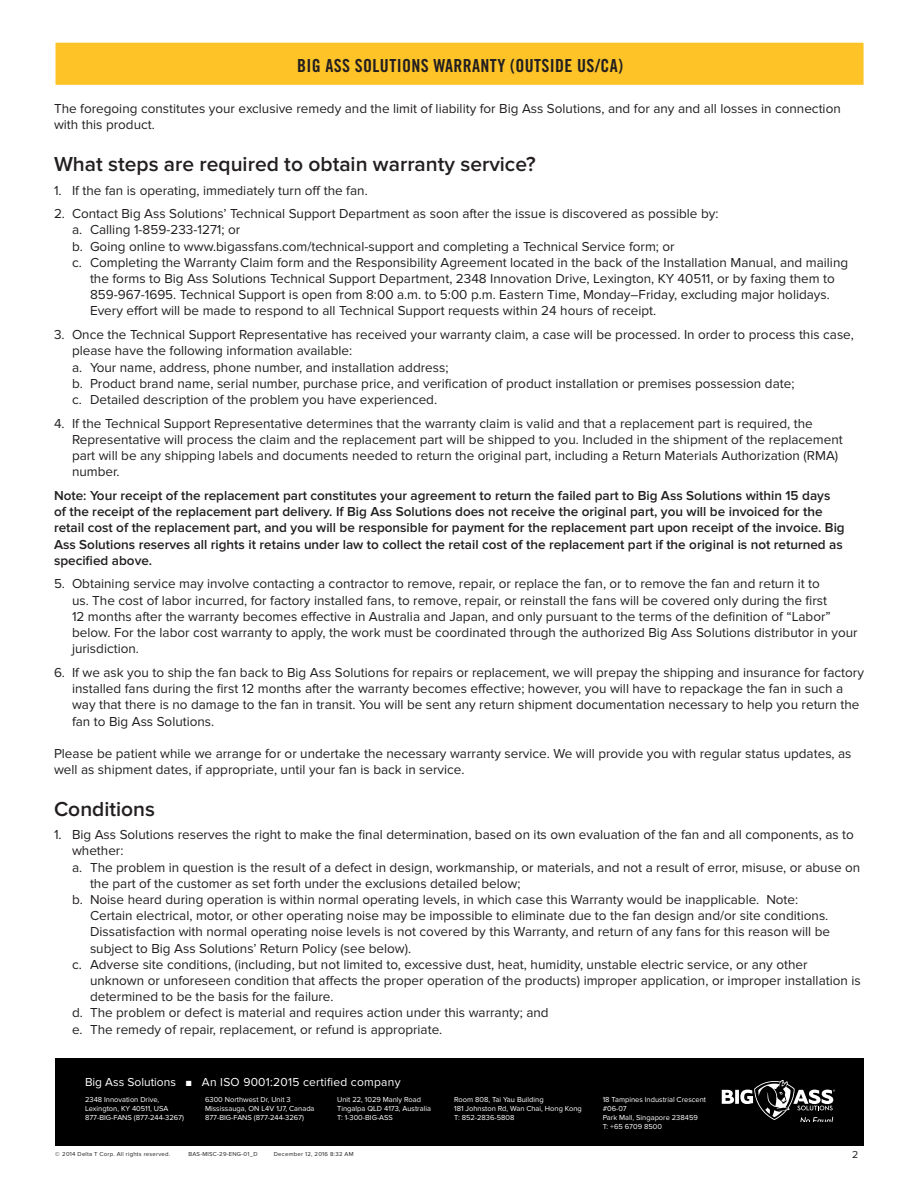
<style>
.page{position:relative;width:918px;height:1188px;background:#fff}
.page>*{position:absolute;margin:0;border:0;box-sizing:border-box;transform-origin:0 0}
.Heading_3{font:600 21px "Proxima Nova";color:#231f20}
.t1{font:18px "Trade Gothic LT Std Bd Cn 20";letter-spacing:.02em;color:#231f20}
.t2{font:13.5px/16.2px "Proxima Nova";color:#231f20}
.t3{font:600 13.5px/16.2px "Proxima Nova";color:#231f20}
.t4{font:12px "Proxima Nova";letter-spacing:.02em;color:#fff}
.t5{font:10.5px "Proxima Nova";color:#231f20}
.t6{font:7.5px/9px "Proxima Nova";color:#fff}
.t7{font:6px "Proxima Nova";letter-spacing:.04em;color:#231f20}
.s1{font-size:9px}
</style>
<div class="page">
<div style="left:54px;top:41px;width:811px;height:45px;background:#fec427;border:2px solid #fff"></div>
<div style="left:55px;top:1058px;width:809px;height:88px;background:#000"></div>
<svg style="left:722px;top:1080px;width:113px;height:42px"></svg>
<h2 class="t1" style="left:297px;top:55px;width:328px">BIG ASS SOLUTIONS WARRANTY (OUTSIDE US/CA)</h2>
<p class="t2" style="left:54px;top:101px;width:788px">The foregoing constitutes your exclusive remedy and the limit of liability for Big Ass Solutions, and for any and all losses in connection with this product.</p>
<p class="Heading_3" style="left:54px;top:152px;width:483px">What steps are required to obtain warranty service?</p>
<p class="t2" style="left:54px;top:182px;width:315px">1. If the fan is operating, immediately turn off the fan.</p>
<p class="t2" style="left:54px;top:206px;width:666px">2. Contact Big Ass Solutions’ Technical Support Department as soon after the issue is discovered as possible by:</p>
<p class="t2" style="left:72px;top:222px;width:170px">a. Calling 1-859-233-1271; or</p>
<p class="t2" style="left:72px;top:238px;width:604px">b. Going online to www.bigassfans.com/technical-support and completing a Technical Service form; or</p>
<p class="t2" style="left:90px;top:254px;width:760px;text-indent:-18px">c. Completing the Warranty Claim form and the Responsibility Agreement located in the back of the Installation Manual, and mailing the forms to Big Ass Solutions Technical Support Department, 2348 Innovation Drive, Lexington, KY 40511, or by faxing them to 859-967-1695. Technical Support is open from 8:00 a.m. to 5:00 p.m. Eastern Time, Monday–Friday, excluding major holidays.<br>Every effort will be made to respond to all Technical Support requests within 24 hours of receipt.</p>
<p class="t2" style="left:72px;top:327px;width:783px;text-indent:-18px">3. Once the Technical Support Representative has received your warranty claim, a case will be processed. In order to process this case, please have the following information available:</p>
<p class="t2" style="left:72px;top:359px;width:378px">a. Your name, address, phone number, and installation address;</p>
<p class="t2" style="left:72px;top:375px;width:724px">b. Product brand name, serial number, purchase price, and verification of product installation or premises possession date;</p>
<p class="t2" style="left:72px;top:392px;width:367px">c. Detailed description of the problem you have experienced.</p>
<p class="t2" style="left:72px;top:415px;width:772px;text-indent:-18px">4. If the Technical Support Representative determines that the warranty claim is valid and that a replacement part is required, the Representative will process the claim and the replacement part will be shipped to you. Included in the shipment of the replacement part will be any shipping labels and documents needed to return the original part, including a Return Materials Authorization (RMA) number.</p>
<p class="t3" style="left:54px;top:488px;width:792px">Note: Your receipt of the replacement part constitutes your agreement to return the failed part to Big Ass Solutions within 15 days of the receipt of the replacement part delivery. If Big Ass Solutions does not receive the original part, you will be invoiced for the retail cost of the replacement part, and you will be responsible for payment for the replacement part upon receipt of the invoice. Big Ass Solutions reserves all rights it retains under law to collect the retail cost of the replacement part if the original is not returned as specified above.</p>
<p class="t2" style="left:72px;top:576px;width:787px;text-indent:-18px">5. Obtaining service may involve contacting a contractor to remove, repair, or replace the fan, or to remove the fan and return it to<br>us. The cost of labor incurred, for factory installed fans, to remove, repair, or reinstall the fans will be covered only during the first<br>12 months after the warranty becomes effective in Australia and Japan, and only pursuant to the terms of the definition of “Labor” below. For the labor cost warranty to apply, the work must be coordinated through the authorized Big Ass Solutions distributor in your jurisdiction.</p>
<p class="t2" style="left:72px;top:665px;width:793px;text-indent:-18px">6. If we ask you to ship the fan back to Big Ass Solutions for repairs or replacement, we will prepay the shipping and insurance for factory installed fans during the first 12 months after the warranty becomes effective; however, you will have to repackage the fan in such a way that there is no damage to the fan in transit. You will be sent any return shipment documentation necessary to help you return the fan to Big Ass Solutions.</p>
<p class="t2" style="left:54px;top:746px;width:799px">Please be patient while we arrange for or undertake the necessary warranty service. We will provide you with regular status updates, as well as shipment dates, if appropriate, until your fan is back in service.</p>
<p class="Heading_3" style="left:54px;top:796px;width:103px">Conditions</p>
<p class="t2" style="left:72px;top:827px;width:784px;text-indent:-18px">1. Big Ass Solutions reserves the right to make the final determination, based on its own evaluation of the fan and all components, as to whether:</p>
<p class="t2" style="left:90px;top:859px;width:772px;text-indent:-18px">a. The problem in question is the result of a defect in design, workmanship, or materials, and not a result of error, misuse, or abuse on the part of the customer as set forth under the exclusions detailed below;</p>
<p class="t2" style="left:90px;top:892px;width:742px;text-indent:-18px">b. Noise heard during operation is within normal operating levels, in which case this Warranty would be inapplicable. Note:<br>Certain electrical, motor, or other operating noise may be impossible to eliminate due to the fan design and/or site conditions.<br>Dissatisfaction with normal operating noise levels is not covered by this Warranty, and return of any fans for this reason will be subject to Big Ass Solutions’ Return Policy (see below).</p>
<p class="t2" style="left:90px;top:956px;width:772px;text-indent:-18px">c. Adverse site conditions, (including, but not limited to, excessive dust, heat, humidity, unstable electric service, or any other unknown or unforeseen condition that affects the proper operation of the products) improper application, or improper installation is determined to be the basis for the failure.</p>
<p class="t2" style="left:72px;top:1005px;width:478px">d. The problem or defect is material and requires action under this warranty; and</p>
<p class="t2" style="left:72px;top:1021px;width:372px">e. The remedy of repair, replacement, or refund is appropriate.</p>
<p class="t4" style="left:85px;top:1075px;width:317px">Big Ass Solutions <span class="s1">■</span> An ISO 9001:2015 certified company</p>
<p class="t6" style="left:85px;top:1095px;width:100px">2348 Innovation Drive,<br>Lexington, KY 40511, USA<br>877-BIG-FANS (877-244-3267)</p>
<p class="t6" style="left:337px;top:1095px;width:95px">Unit 22, 1029 Manly Road<br>Tingalpa QLD 4173, Australia<br>T: 1-300-BIG-ASS</p>
<p class="t6" style="left:454px;top:1095px;width:129px">Room 808, Tai Yau Building<br>181 Johnston Rd, Wan Chai, Hong Kong<br>T: 852-2836-5808</p>
<p class="t6" style="left:603px;top:1095px;width:105px">18 Tampines Industrial Crescent #06-07<br>Park Mall, Singapore 238459<br>T: +65 6709 8500</p>
<p class="t6" style="left:205px;top:1095px;width:111px">6300 Northwest Dr, Unit 3<br>Mississauga, ON L4V 1J7, Canada<br>877-BIG-FANS (877-244-3267)</p>
<p class="t7" style="left:55px;top:1151px;width:117px">© 2014 Delta T Corp. All rights reserved.</p>
<p class="t7" style="left:188px;top:1151px;width:71px">BAS-MISC-29-ENG-01_D</p>
<p class="t7" style="left:274px;top:1151px;width:81px">December 12, 2016 8:32 AM</p>
<p class="t5" style="left:852px;top:1149px;width:8px">2</p>
</div>
